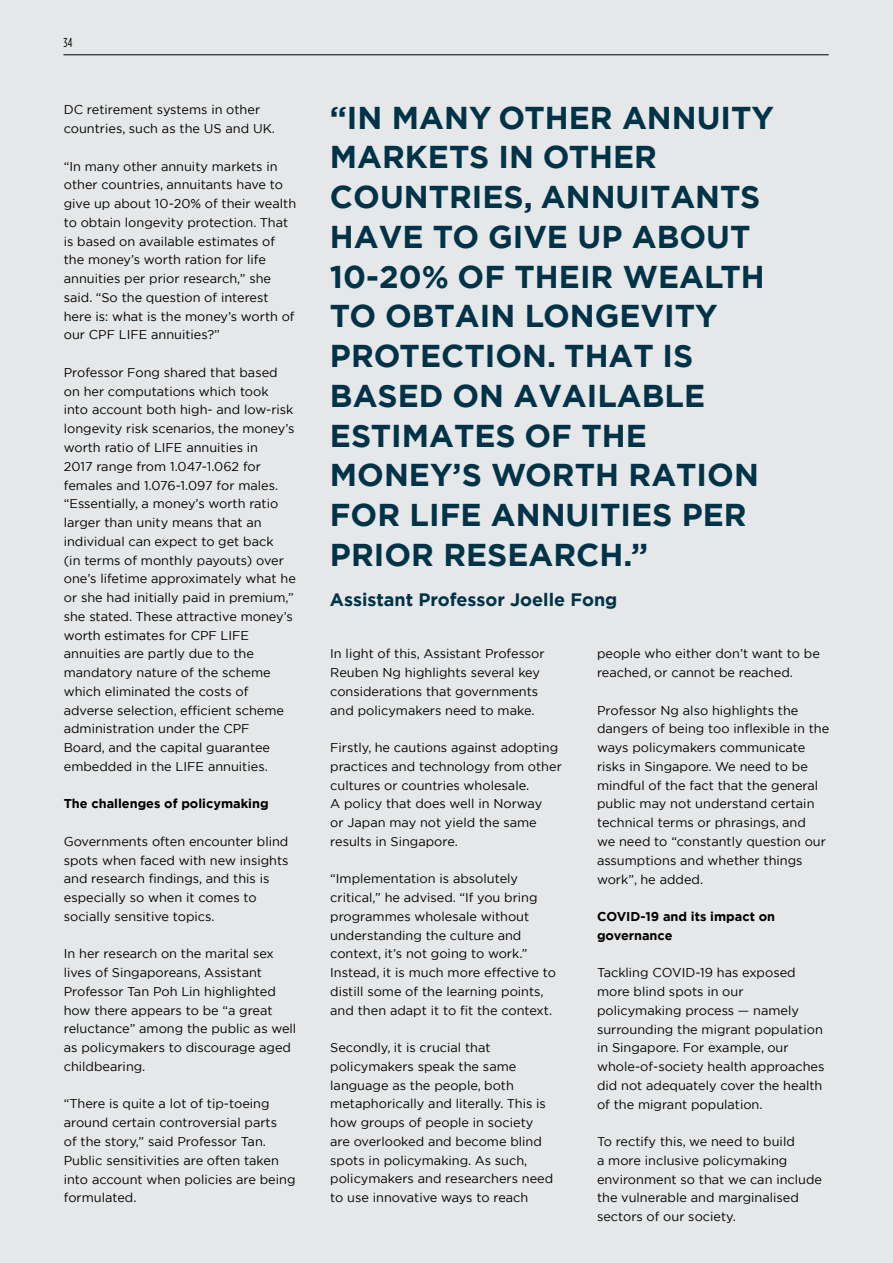
<style>
.page{position:relative;width:893px;height:1263px;background:#e6e7e8}
.page>*{position:absolute;margin:0;border:0;box-sizing:border-box;transform-origin:0 0}
.t1{font:700 31.5px/39.8px "Gotham";color:#003347}
.t2{font:700 18px "Gotham";color:#003347}
.t3{font:12.9px "Gotham Condensed";color:#000}
.t4{font:12.75px/18.8px "Gotham";color:#000}
.t5{font:700 12.75px/18.8px "Gotham";color:#000}
</style>
<div class="page">
<hr style="left:63px;top:54px;width:766px;height:1px;background:#000">
<p class="t3" style="left:63px;top:35px;width:10px">34</p>
<p class="t4" style="left:64px;top:100px;width:213px">DC retirement systems in other countries, such as the US and UK.</p>
<p class="t4" style="left:64px;top:156px;width:234px">“In many other annuity markets in other countries, annuitants have to give up about 10-20% of their wealth to obtain longevity protection. That is based on available estimates of the money’s worth ration for life annuities per prior research,” she said. “So the question of interest here is: what is the money’s worth of our CPF LIFE annuities?”</p>
<p class="t4" style="left:64px;top:363px;width:234px">Professor Fong shared that based on her computations which took into account both high- and low-risk longevity risk scenarios, the money’s worth ratio of LIFE annuities in<br>2017 range from 1.047-1.062 for females and 1.076-1.097 for males. “Essentially, a money’s worth ratio larger than unity means that an individual can expect to get back<br>(in terms of monthly payouts) over one’s lifetime approximately what he or she had initially paid in premium,” she stated. These attractive money’s worth estimates for CPF LIFE annuities are partly due to the mandatory nature of the scheme which eliminated the costs of adverse selection, efficient scheme administration under the CPF<br>Board, and the capital guarantee embedded in the LIFE annuities.</p>
<p class="t5" style="left:64px;top:794px;width:206px">The challenges of policymaking</p>
<p class="t4" style="left:64px;top:832px;width:226px">Governments often encounter blind spots when faced with new insights and research findings, and this is especially so when it comes to socially sensitive topics.</p>
<p class="t4" style="left:64px;top:944px;width:234px">In her research on the marital sex lives of Singaporeans, Assistant<br>Professor Tan Poh Lin highlighted how there appears to be “a great reluctance” among the public as well as policymakers to discourage aged childbearing.</p>
<p class="t4" style="left:64px;top:1094px;width:233px">“There is quite a lot of tip-toeing around certain controversial parts<br>of the story,” said Professor Tan.<br>Public sensitivities are often taken into account when policies are being formulated.</p>
<p class="t1" style="left:330px;top:97px;width:446px">“IN MANY OTHER ANNUITY<br>MARKETS IN OTHER<br>COUNTRIES, ANNUITANTS<br>HAVE TO GIVE UP ABOUT<br>10-20% OF THEIR WEALTH<br>TO OBTAIN LONGEVITY<br>PROTECTION. THAT IS<br>BASED ON AVAILABLE<br>ESTIMATES OF THE<br>MONEY’S WORTH RATION<br>FOR LIFE ANNUITIES PER<br>PRIOR RESEARCH.”</p>
<h2 class="t2" style="left:330px;top:587px;width:289px">Assistant Professor Joelle Fong</h2>
<p class="t4" style="left:330px;top:644px;width:216px">In light of this, Assistant Professor Reuben Ng highlights several key considerations that governments and policymakers need to make.</p>
<p class="t4" style="left:330px;top:738px;width:233px">Firstly, he cautions against adopting practices and technology from other cultures or countries wholesale.<br>A policy that does well in Norway<br>or Japan may not yield the same results in Singapore.</p>
<p class="t4" style="left:330px;top:869px;width:227px">“Implementation is absolutely critical,” he advised. “If you bring programmes wholesale without understanding the culture and context, it’s not going to work.” Instead, it is much more effective to distill some of the learning points, and then adapt it to fit the context.</p>
<p class="t4" style="left:330px;top:1038px;width:225px">Secondly, it is crucial that policymakers speak the same language as the people, both metaphorically and literally. This is how groups of people in society are overlooked and become blind spots in policymaking. As such, policymakers and researchers need to use innovative ways to reach</p>
<p class="t4" style="left:597px;top:644px;width:224px">people who either don’t want to be reached, or cannot be reached.</p>
<p class="t4" style="left:597px;top:700px;width:234px">Professor Ng also highlights the dangers of being too inflexible in the ways policymakers communicate risks in Singapore. We need to be mindful of the fact that the general public may not understand certain technical terms or phrasings, and<br>we need to “constantly question our assumptions and whether things work”, he added.</p>
<p class="t5" style="left:597px;top:907px;width:180px">COVID-19 and its impact on governance</p>
<p class="t4" style="left:597px;top:963px;width:229px">Tackling COVID-19 has exposed more blind spots in our policymaking process — namely surrounding the migrant population in Singapore. For example, our whole-of-society health approaches did not adequately cover the health of the migrant population.</p>
<p class="t4" style="left:597px;top:1132px;width:226px">To rectify this, we need to build<br>a more inclusive policymaking environment so that we can include the vulnerable and marginalised sectors of our society.</p>
</div>
